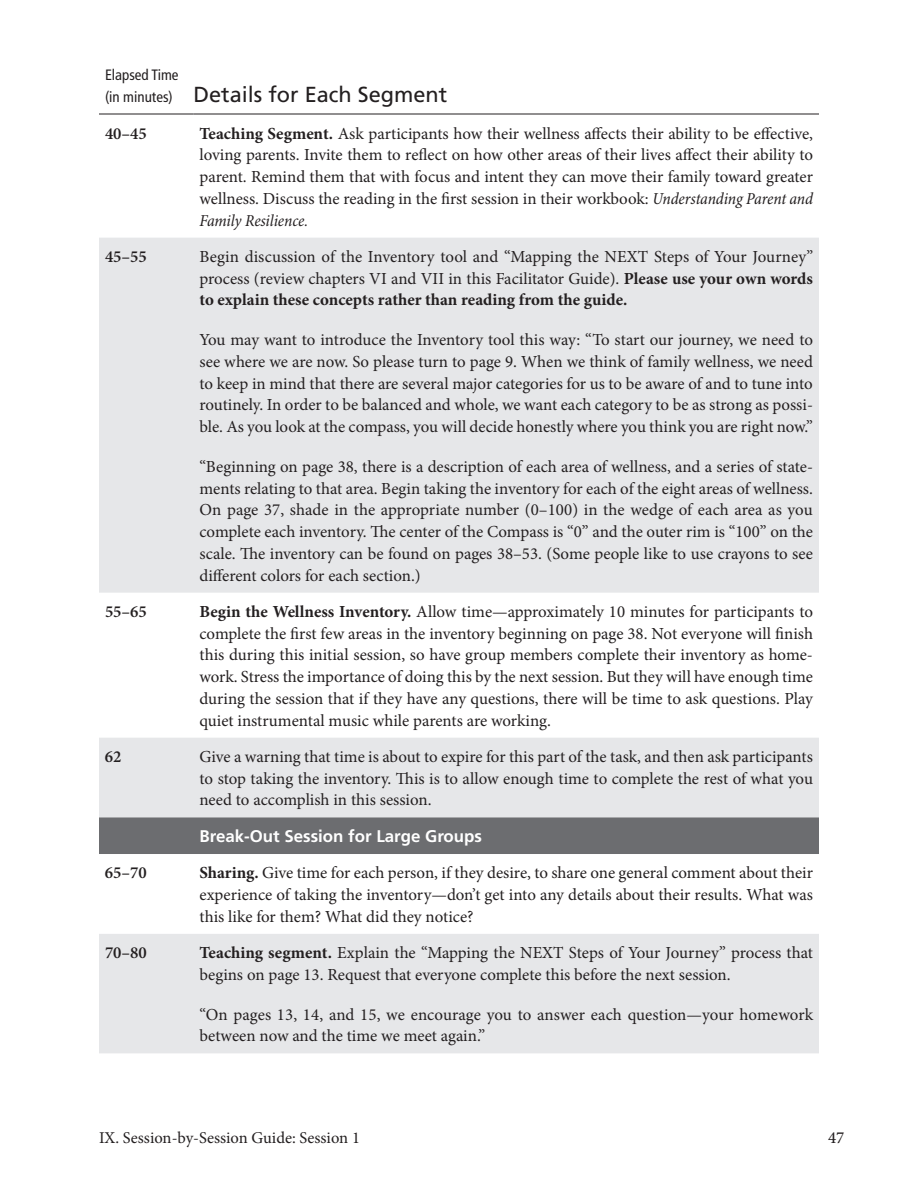
<style>
.page{position:relative;width:918px;height:1188px;background:#fff}
.page>*{position:absolute;margin:0;border:0;box-sizing:border-box;transform-origin:0 0}
.t1{font:21.75px "Frutiger LT Std";color:#231f20}
.t2{font:16.8px/21.8px "Minion Pro";color:#231f20;text-align:justify}
.t3{font:700 16.8px "Frutiger LT Std";color:#fff}
.t4{font:600 16.8px "Minion Pro";color:#231f20}
.t5{font:500 16.8px "Minion Pro";color:#231f20}
.t6{font:16.5px "Minion Pro";color:#231f20}
.t7{font:condensed 15px "Frutiger LT Std";color:#231f20}
.s1{font-stretch:condensed;font-size:15px}
.s2{font-weight:700}
.s3{font-style:italic;font-stretch:condensed}
</style>
<div class="page">
<svg style="left:99px;top:238px;width:720px;height:579px;fill:#e6e7e9"></svg>
<div style="left:99px;top:817px;width:720px;height:37px;background:#6c6d70"></div>
<div style="left:99px;top:934px;width:720px;height:119px;background:#e6e7e9"></div>
<hr style="left:99px;top:114px;width:95px;height:1px;background:#231f20">
<hr style="left:194px;top:114px;width:625px;height:1px;background:#231f20">
<p class="t7" style="left:105px;top:66px;width:75px">Elapsed Time</p>
<p class="t1" style="left:105px;top:82px;width:344px"><span class="s1">(in minutes)</span> Details for Each Segment</p>
<p class="t4" style="left:105px;top:123px;width:43px">40–45</p>
<p class="t2" style="left:200px;top:122px;width:615px"><span class="s2">Teaching Segment.</span> Ask participants how their wellness affects their ability to be effective, loving parents. Invite them to reflect on how other areas of their lives affect their ability to parent. Remind them that with focus and intent they can move their family toward greater wellness. Discuss the reading in the first session in their workbook: <span class="s3">Understanding Parent and Family Resilience.</span></p>
<p class="t4" style="left:105px;top:247px;width:43px">45–55</p>
<p class="t2" style="left:200px;top:246px;width:615px">Begin discussion of the Inventory tool and “Mapping the NEXT Steps of Your Journey” process (review chapters VI and VII in this Facilitator Guide). <span class="s2">Please use your own words to explain these concepts rather than reading from the guide.</span></p>
<p class="t2" style="left:200px;top:329px;width:615px">You may want to introduce the Inventory tool this way: “To start our journey, we need to see where we are now. So please turn to page 9. When we think of family wellness, we need to keep in mind that there are several major categories for us to be aware of and to tune into routinely. In order to be balanced and whole, we want each category to be as strong as possi&shy;ble. As you look at the compass, you will decide honestly where you think you are right now.”</p>
<p class="t2" style="left:200px;top:456px;width:615px">“Beginning on page 38, there is a description of each area of wellness, and a series of state&shy;ments relating to that area. Begin taking the inventory for each of the eight areas of wellness.<br>On page 37, shade in the appropriate number (0–100) in the wedge of each area as you complete each inventory. The center of the Compass is “0” and the outer rim is “100” on the scale. The inventory can be found on pages 38–53. (Some people like to use crayons to see different colors for each section.)</p>
<p class="t4" style="left:105px;top:602px;width:43px">55–65</p>
<p class="t2" style="left:200px;top:601px;width:615px"><span class="s2">Begin the Wellness Inventory.</span> Allow time—approximately 10 minutes for participants to complete the first few areas in the inventory beginning on page 38. Not everyone will finish this during this initial session, so have group members complete their inventory as home&shy;work. Stress the importance of doing this by the next session. But they will have enough time during the session that if they have any questions, there will be time to ask questions. Play quiet instrumental music while parents are working.</p>
<p class="t4" style="left:105px;top:747px;width:18px">62</p>
<p class="t2" style="left:200px;top:746px;width:615px">Give a warning that time is about to expire for this part of the task, and then ask participants to stop taking the inventory. This is to allow enough time to complete the rest of what you need to accomplish in this session.</p>
<p class="t3" style="left:200px;top:826px;width:284px">Break-Out Session for Large Groups</p>
<p class="t4" style="left:105px;top:863px;width:43px">65–70</p>
<p class="t2" style="left:200px;top:862px;width:615px"><span class="s2">Sharing.</span> Give time for each person, if they desire, to share one general comment about their experience of taking the inventory—don’t get into any details about their results. What was this like for them? What did they notice?</p>
<p class="t4" style="left:105px;top:943px;width:43px">70–80</p>
<p class="t2" style="left:200px;top:942px;width:615px"><span class="s2">Teaching segment.</span> Explain the “Mapping the NEXT Steps of Your Journey” process that begins on page 13. Request that everyone complete this before the next session.</p>
<p class="t2" style="left:200px;top:1004px;width:615px">“On pages 13, 14, and 15, we encourage you to answer each question—your homework between now and the time we meet again.”</p>
<p class="t6" style="left:99px;top:1127px;width:262px">IX. Session-by-Session Guide: Session 1</p>
<p class="t5" style="left:828px;top:1126px;width:18px">47</p>
</div>
